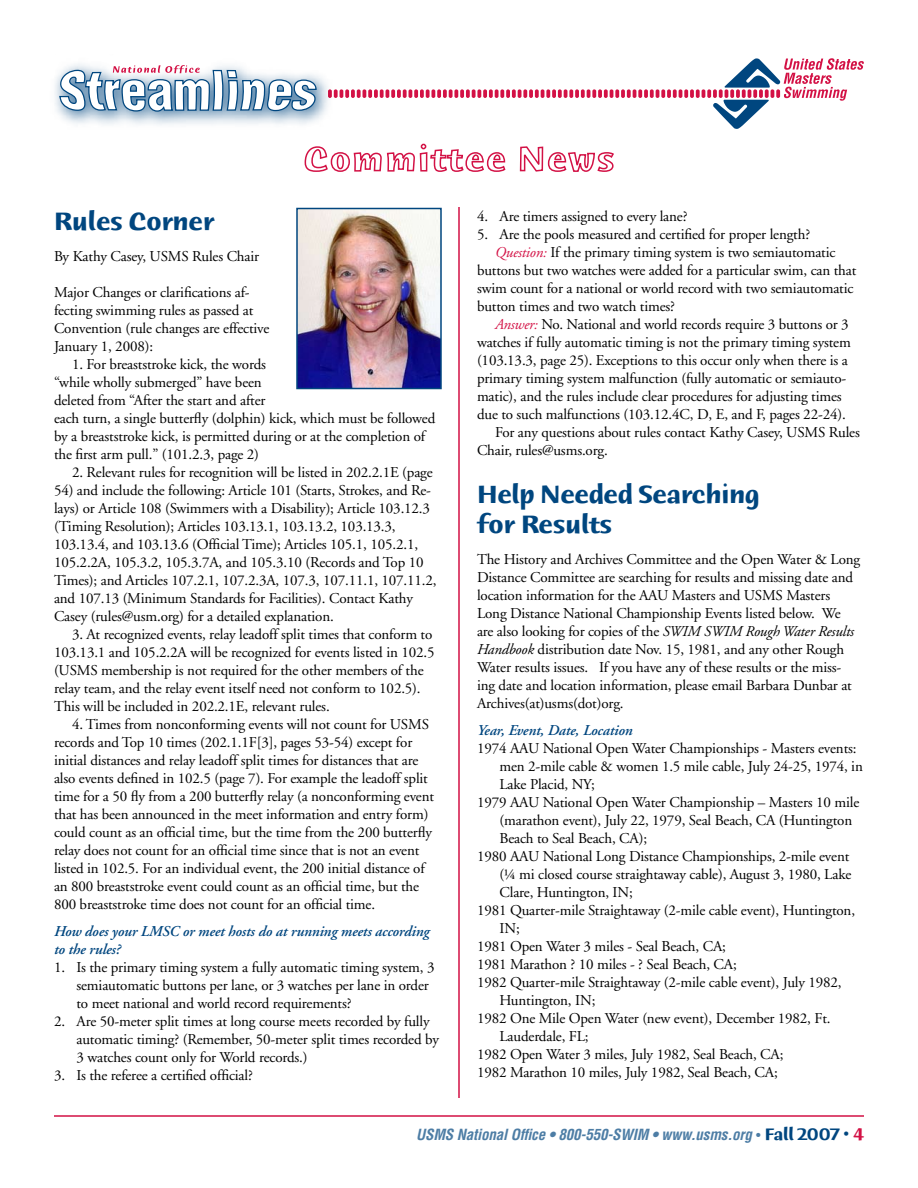
<style>
.page{position:relative;width:918px;height:1188px;background:#fff}
.page>*{position:absolute;margin:0;border:0;box-sizing:border-box;transform-origin:0 0}
.t1{font:700 27px/30px "Humana Sans ITC";letter-spacing:-.01em;color:#00467f}
.t2{font:15px/18px "Adobe Garamond";letter-spacing:-.01em;color:#000}
.t3{font:italic 600 15px/18px "Adobe Garamond";letter-spacing:-.01em;color:#00467f}
.t4{font:italic 700 condensed 15px "Helvetica";letter-spacing:-.01em;color:#4d7da5}
.s1{font-style:italic;color:#d31145}
.s2{font-style:italic}
.s3{font-family:"Adobe Garamond";font-weight:400;font-style:normal;font-stretch:normal}
.s4{font-family:"Humana Sans ITC";font-style:normal;font-stretch:normal;font-size:18px;color:#00467f}
</style>
<div class="page">
<svg style="left:340px;top:58px;width:524px;height:71px"></svg>
<img style="left:55px;top:76px;width:285px;height:44px">
<svg style="left:58px;top:64px;width:259px;height:61px"></svg>
<hr style="left:54px;top:1115px;width:810px;height:2px;background:#d31145">
<hr style="left:458px;top:144px;width:2px;height:954px;background:#d31145">
<div style="left:54px;top:144px;width:810px;height:63px;background:#fff"></div>
<svg style="left:304px;top:143px;width:202px;height:29px"></svg>
<svg style="left:519px;top:146px;width:95px;height:26px"></svg>
<img style="left:299px;top:211px;width:140px;height:175px">
<div style="left:296px;top:208px;width:146px;height:181px;border:2px solid #00467f"></div>
<h1 class="t1" style="left:54px;top:207px;width:162px">Rules Corner</h1>
<p class="t2" style="left:54px;top:248px;width:207px">By Kathy Casey, USMS Rules Chair</p>
<p class="t2" style="left:54px;top:284px;width:217px">Major Changes or clarifications af&shy;fecting swimming rules as passed at<br>Convention (rule changes are effective<br>January 1, 2008):</p>
<p class="t2" style="left:54px;top:356px;width:383px;text-indent:18px">1. For breaststroke kick, the words<br>“while wholly submerged” have been<br>deleted from “After the start and after<br>each turn, a single butterfly (dolphin) kick, which must be followed by a breaststroke kick, is permitted during or at the completion of the first arm pull.” (101.2.3, page 2)</p>
<p class="t2" style="left:72px;top:464px;width:362px">2. Relevant rules for recognition will be listed in 202.2.1E (page</p>
<p class="t2" style="left:54px;top:482px;width:384px">54) and include the following: Article 101 (Starts, Strokes, and Re&shy;lays) or Article 108 (Swimmers with a Disability); Article 103.12.3 (Timing Resolution); Articles 103.13.1, 103.13.2, 103.13.3, 103.13.4, and 103.13.6 (Official Time); Articles 105.1, 105.2.1, 105.2.2A, 105.3.2, 105.3.7A, and 105.3.10 (Records and Top 10<br>Times); and Articles 107.2.1, 107.2.3A, 107.3, 107.11.1, 107.11.2, and 107.13 (Minimum Standards for Facilities). Contact Kathy Casey (rules@usm.org) for a detailed explanation.</p>
<p class="t2" style="left:54px;top:626px;width:382px;text-indent:18px">3. At recognized events, relay leadoff split times that conform to 103.13.1 and 105.2.2A will be recognized for events listed in 102.5 (USMS membership is not required for the other members of the relay team, and the relay event itself need not conform to 102.5).<br>This will be included in 202.2.1E, relevant rules.</p>
<p class="t2" style="left:54px;top:716px;width:382px;text-indent:18px">4. Times from nonconforming events will not count for USMS records and Top 10 times (202.1.1F[3], pages 53-54) except for initial distances and relay leadoff split times for distances that are also events defined in 102.5 (page 7). For example the leadoff split time for a 50 fly from a 200 butterfly relay (a nonconforming event that has been announced in the meet information and entry form) could count as an official time, but the time from the 200 butterfly relay does not count for an official time since that is not an event listed in 102.5. For an individual event, the 200 initial distance of an 800 breaststroke event could count as an official time, but the 800 breaststroke time does not count for an official time.</p>
<p class="t3" style="left:54px;top:923px;width:377px">How does your LMSC or meet hosts do at running meets according to the rules?</p>
<p class="t2" style="left:76px;top:959px;width:360px;text-indent:-22px">1. Is the primary timing system a fully automatic timing system, 3 semiautomatic buttons per lane, or 3 watches per lane in order to meet national and world record requirements?</p>
<p class="t2" style="left:76px;top:1013px;width:364px;text-indent:-22px">2. Are 50-meter split times at long course meets recorded by fully automatic timing? (Remember, 50-meter split times recorded by<br>3 watches count only for World records.)</p>
<p class="t2" style="left:54px;top:1067px;width:200px">3. Is the referee a certified official?</p>
<p class="t2" style="left:477px;top:208px;width:212px">4. Are timers assigned to every lane?</p>
<p class="t2" style="left:477px;top:226px;width:335px">5. Are the pools measured and certified for proper length?</p>
<p class="t2" style="left:495px;top:244px;width:342px"><span class="s1">Question:</span> If the primary timing system is two semiautomatic</p>
<p class="t2" style="left:477px;top:262px;width:381px">buttons but two watches were added for a particular swim, can that</p>
<p class="t2" style="left:477px;top:280px;width:378px">swim count for a national or world record with two semiautomatic</p>
<p class="t2" style="left:477px;top:298px;width:200px">button times and two watch times?</p>
<p class="t2" style="left:495px;top:316px;width:355px"><span class="s1">Answer:</span> No. National and world records require 3 buttons or 3</p>
<p class="t2" style="left:477px;top:334px;width:375px">watches if fully automatic timing is not the primary timing system</p>
<p class="t2" style="left:477px;top:352px;width:372px">(103.13.3, page 25). Exceptions to this occur only when there is a</p>
<p class="t2" style="left:477px;top:370px;width:371px">primary timing system malfunction (fully automatic or semiauto-</p>
<p class="t2" style="left:477px;top:388px;width:366px">matic), and the rules include clear procedures for adjusting times</p>
<p class="t2" style="left:477px;top:406px;width:370px">due to such malfunctions (103.12.4C, D, E, and F, pages 22-24).</p>
<p class="t2" style="left:495px;top:424px;width:366px">For any questions about rules contact Kathy Casey, USMS Rules</p>
<p class="t2" style="left:477px;top:442px;width:132px">Chair, rules@usms.org.</p>
<h1 class="t1" style="left:477px;top:480px;width:284px">Help Needed Searching for Results</h1>
<p class="t2" style="left:477px;top:551px;width:385px">The History and Archives Committee and the Open Water &amp; Long Distance Committee are searching for results and missing date and location information for the AAU Masters and USMS Masters Long Distance National Championship Events listed below. We are also looking for copies of the <span class="s2">SWIM SWIM Rough Water Results Handbook</span> distribution date Nov. 15, 1981, and any other Rough Water results issues. If you have any of these results or the miss&shy;ing date and location information, please email Barbara Dunbar at Archives(at)usms(dot)org.</p>
<p class="t3" style="left:477px;top:722px;width:157px">Year, Event, Date, Location</p>
<p class="t2" style="left:477px;top:740px;width:381px">1974 AAU National Open Water Championships - Masters events:</p>
<p class="t2" style="left:500px;top:758px;width:365px">men 2-mile cable &amp; women 1.5 mile cable, July 24-25, 1974, in</p>
<p class="t2" style="left:500px;top:776px;width:97px">Lake Placid, NY;</p>
<p class="t2" style="left:477px;top:794px;width:384px">1979 AAU National Open Water Championship – Masters 10 mile</p>
<p class="t2" style="left:500px;top:812px;width:354px">(marathon event), July 22, 1979, Seal Beach, CA (Huntington</p>
<p class="t2" style="left:500px;top:830px;width:149px">Beach to Seal Beach, CA);</p>
<p class="t2" style="left:477px;top:848px;width:374px">1980 AAU National Long Distance Championships, 2-mile event</p>
<p class="t2" style="left:500px;top:866px;width:353px">(¼ mi closed course straightaway cable), August 3, 1980, Lake</p>
<p class="t2" style="left:500px;top:884px;width:135px">Clare, Huntington, IN;</p>
<p class="t2" style="left:477px;top:902px;width:380px">1981 Quarter-mile Straightaway (2-mile cable event), Huntington,</p>
<p class="t2" style="left:500px;top:920px;width:22px">IN;</p>
<p class="t2" style="left:477px;top:938px;width:250px">1981 Open Water 3 miles - Seal Beach, CA;</p>
<p class="t2" style="left:477px;top:956px;width:261px">1981 Marathon ? 10 miles - ? Seal Beach, CA;</p>
<p class="t2" style="left:477px;top:974px;width:366px">1982 Quarter-mile Straightaway (2-mile cable event), July 1982,</p>
<p class="t2" style="left:500px;top:992px;width:97px">Huntington, IN;</p>
<p class="t2" style="left:477px;top:1010px;width:355px">1982 One Mile Open Water (new event), December 1982, Ft.</p>
<p class="t2" style="left:500px;top:1028px;width:91px">Lauderdale, FL;</p>
<p class="t2" style="left:477px;top:1046px;width:308px">1982 Open Water 3 miles, July 1982, Seal Beach, CA;</p>
<p class="t2" style="left:477px;top:1064px;width:302px">1982 Marathon 10 miles, July 1982, Seal Beach, CA;</p>
<p class="t4" style="left:416px;top:1125px;width:435px">USMS National Office • 800-550-SWIM • www.usms.org <span class="s3">•</span> <span class="s4">Fall 2007 •</span></p>
</div>
